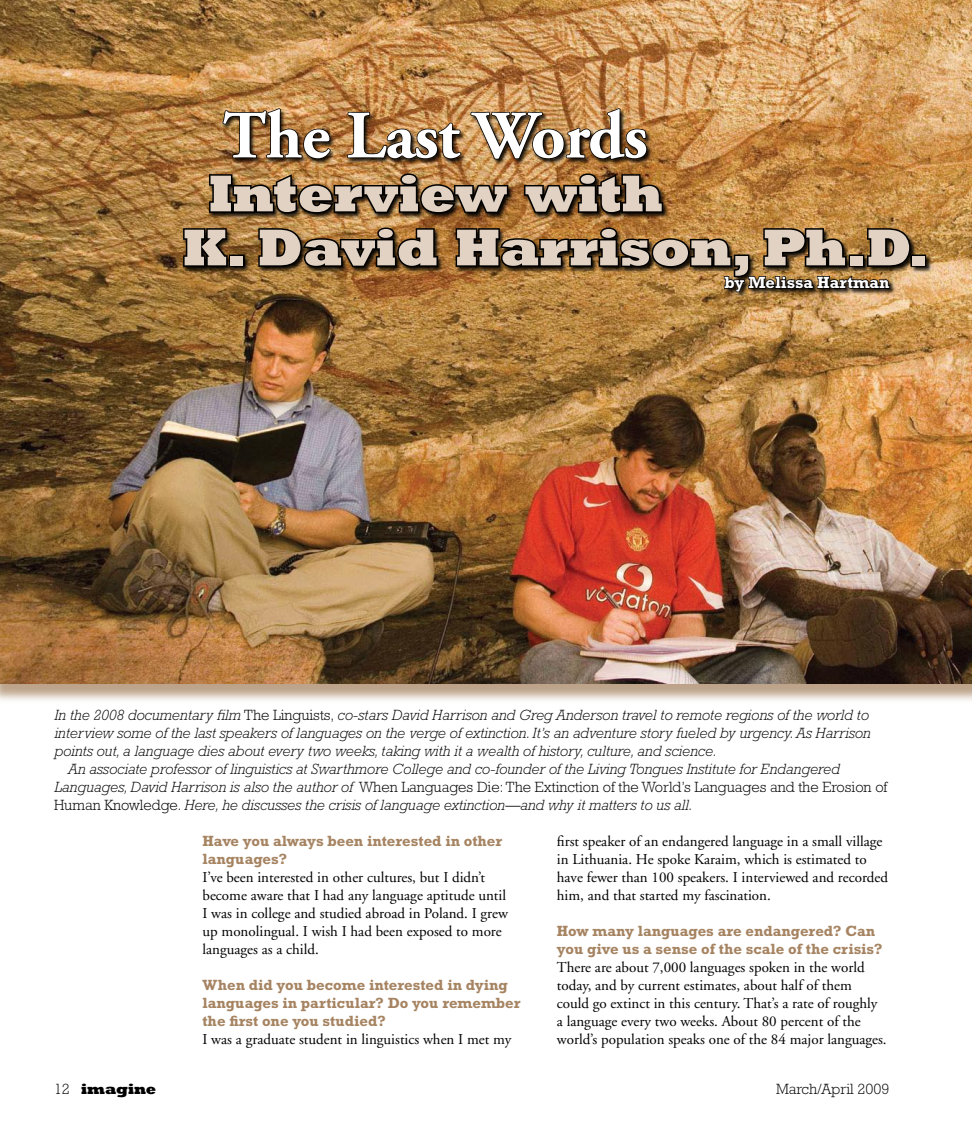
<style>
.page{position:relative;width:972px;height:1134px;background:#fff}
.page>*{position:absolute;margin:0;border:0;box-sizing:border-box;transform-origin:0 0}
.t1{font:700 67.5px "Adobe Garamond";letter-spacing:-.01em;color:#fff}
.t2{font:800 52.5px/54px "Rockwell";letter-spacing:-.01em;color:#e2d2c3}
.t3{font:700 16.5px "Rockwell";color:#fff}
.t4{font:15px/18px "Adobe Garamond";color:#000}
.t5{font:italic 300 15px "Rockwell";color:#000}
.t6{font:700 15px/18px "Rockwell";color:#a68462}
.t7{font:300 15px "Rockwell";color:#000}
.t8{font:800 15px "Rockwell";color:#000}
.s1{font-style:normal}
.s2{font-style:italic}
.s3{font-weight:300}
</style>
<div class="page">
<div style="left:0;top:0;width:972px;height:705px;background:#a68462;opacity:.75"></div>
<img style="left:0;top:0;width:972px;height:684px">
<div style="left:182px;top:107px;width:751px;height:192px;background:#000;opacity:.9"></div>
<img style="left:222px;top:108px;width:109px;height:52px">
<img style="left:346px;top:50px;width:116px;height:110px">
<img style="left:471px;top:108px;width:177px;height:52px">
<svg style="left:208px;top:172px;width:302px;height:44px;background:#4d3820"></svg>
<svg style="left:522px;top:172px;width:143px;height:44px;background:#402c16"></svg>
<svg style="left:182px;top:227px;width:47px;height:41px;background:#1f160b"></svg>
<div style="left:229px;top:254px;width:16px;height:13px;border:3px solid #000"></div>
<svg style="left:257px;top:226px;width:183px;height:44px;background:#3f2c16"></svg>
<div style="left:910px;top:254px;width:16px;height:13px;border:3px solid #000"></div>
<svg style="left:454px;top:226px;width:458px;height:67px;background:#654926"></svg>
<h1 class="t1" style="left:223px;top:99px;width:427px">The Last Words</h1>
<h2 class="t2" style="left:182px;top:165px;width:748px;text-indent:26px">Interview with<br>K. David Harrison, Ph.D.</h2>
<p class="t3" style="left:724px;top:273px;width:167px">by Melissa Hartman</p>
<p class="t5" style="left:54px;top:706px;width:816px">In the 2008 documentary film <span class="s1">The Linguists,</span> co-stars David Harrison and Greg Anderson travel to remote regions of the world to</p>
<p class="t5" style="left:54px;top:724px;width:818px">interview some of the last speakers of languages on the verge of extinction. It’s an adventure story fueled by urgency. As Harrison</p>
<p class="t5" style="left:54px;top:742px;width:664px">points out, a language dies about every two weeks, taking with it a wealth of history, culture, and science.</p>
<p class="t5" style="left:68px;top:760px;width:774px">An associate professor of linguistics at Swarthmore College and co-founder of the Living Tongues Institute for Endangered</p>
<p class="t7" style="left:54px;top:778px;width:835px"><span class="s2">Languages, David Harrison is also the author of</span> When Languages Die: The Extinction of the World’s Languages and the Erosion of</p>
<p class="t5" style="left:54px;top:796px;width:640px"><span class="s1">Human Knowledge</span>. Here, he discusses the crisis of language extinction—and why it matters to us all.</p>
<p class="t6" style="left:203px;top:832px;width:301px">Have you always been interested in other languages?</p>
<p class="t4" style="left:203px;top:869px;width:307px">I’ve been interested in other cultures, but I didn’t become aware that I had any language aptitude until I was in college and studied abroad in Poland. I grew up monolingual. I wish I had been exposed to more languages as a child.</p>
<p class="t6" style="left:203px;top:976px;width:320px">When did you become interested in dying languages in particular? Do you remember the first one you studied?</p>
<p class="t4" style="left:203px;top:1031px;width:311px">I was a graduate student in linguistics when I met my</p>
<p class="t4" style="left:557px;top:833px;width:333px">first speaker of an endangered language in a small village in Lithuania. He spoke Karaim, which is estimated to have fewer than 100 speakers. I interviewed and recorded him, and that started my fascination.</p>
<p class="t6" style="left:557px;top:922px;width:327px">How many languages are endangered? Can you give us a sense of the scale of the crisis?</p>
<p class="t4" style="left:557px;top:959px;width:331px">There are about 7,000 languages spoken in the world today, and by current estimates, about half of them could go extinct in this century. That’s a rate of roughly a language every two weeks. About 80 percent of the world’s population speaks one of the 84 major languages.</p>
<p class="t8" style="left:54px;top:1080px;width:104px"><span class="s3">12</span> imagine</p>
<p class="t7" style="left:776px;top:1080px;width:115px">March/April 2009</p>
</div>
